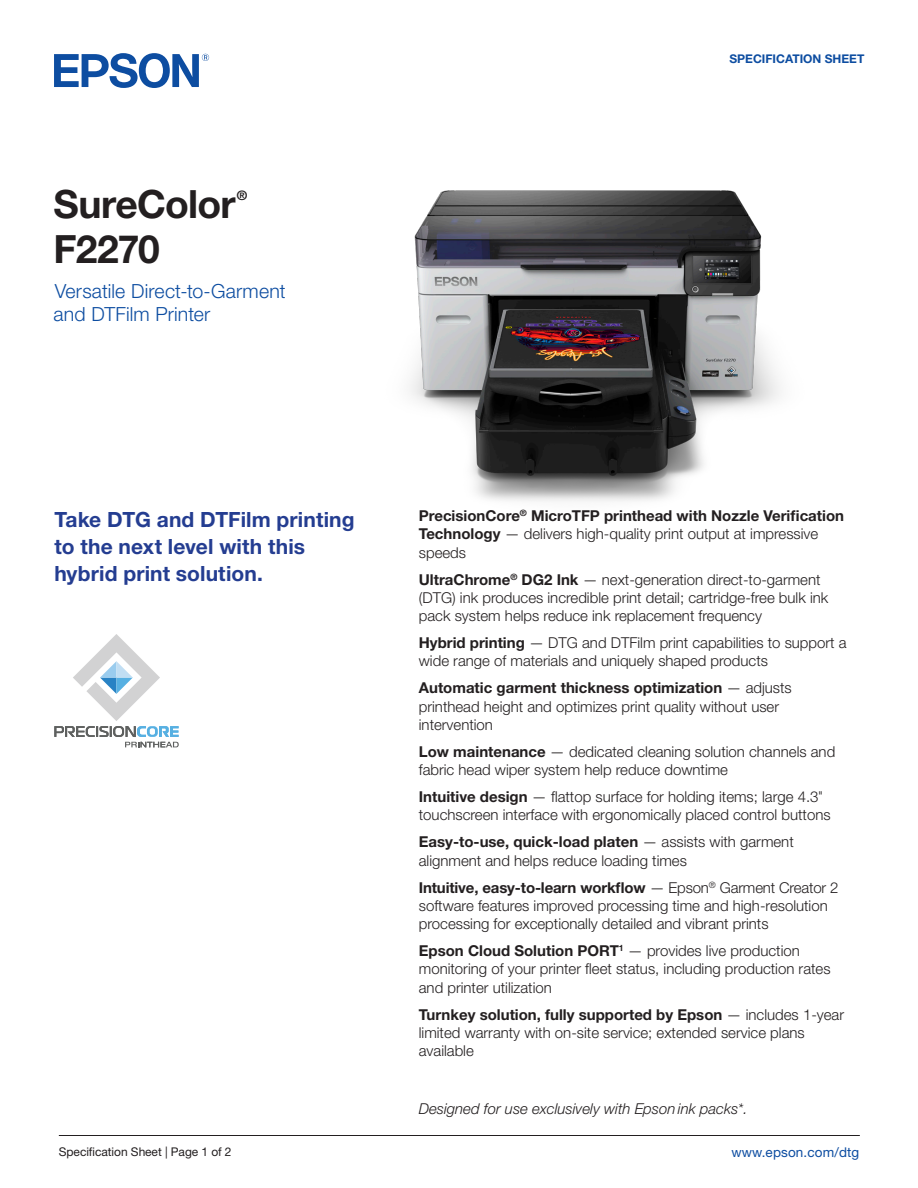
<style>
.page{position:relative;width:918px;height:1188px;background:#fff}
.page>*{position:absolute;margin:0;border:0;box-sizing:border-box;transform-origin:0 0}
.Top_Product_Name_P1{font:700 39px "Helvetica Neue LT Std";letter-spacing:-.02em;color:#231f20}
.Main_Blue_Heading_P1{font:700 21px/27px "Helvetica Neue LT Std";letter-spacing:.005em;color:#243d91}
._2nd_Product_Name_as{font:300 19.5px/23.4px "Helvetica Neue LT Std";letter-spacing:.005em;color:#0d4da1}
.Bullets_with_Bold_Be{font:300 15px/18.3px "Helvetica Neue LT Std";color:#231f20}
.Bullets_with_Bold_Be-2{font:700 15px/18.3px "Helvetica Neue LT Std";color:#231f20}
.Bullets_with_Bold_Be-3{font:italic 300 15px "Helvetica Neue LT Std";color:#231f20}
.Bullets_with_Bold_Be-4{font:13.5px "Helvetica Neue LT Std";letter-spacing:.01em;color:#0d4da1}
.Top_Product_Name_P1-2{font:700 13.05px "Helvetica Neue LT Std";color:#231f20}
.t1{font:12px "Helvetica Neue LT Std";letter-spacing:-.005em;color:#231f20}
.t2{font:700 12px "Helvetica Neue LT Std";color:#0d4da1}
.s1{font-weight:300}
.s2{font-weight:700}
.s3{font-family:"Helvetica"}
</style>
<div class="page">
<hr style="left:59px;top:1135px;width:801px;height:1px;background:#231f20">
<svg style="left:54px;top:53px;width:155px;height:35px"></svg>
<img style="left:410px;top:190px;width:371px;height:311px">
<svg style="left:54px;top:634px;width:125px;height:113px"></svg>
<p class="Top_Product_Name_P1" style="left:54px;top:180px;width:184px">SureColor</p>
<p class="Top_Product_Name_P1-2" style="left:237px;top:187px;width:12px">®</p>
<p class="Top_Product_Name_P1" style="left:54px;top:225px;width:108px">F2270</p>
<p class="_2nd_Product_Name_as" style="left:54px;top:279px;width:234px">Versatile Direct-to-Garment and DTFilm Printer</p>
<p class="t2" style="left:729px;top:51px;width:136px">SPECIFICATION SHEET</p>
<p class="Main_Blue_Heading_P1" style="left:54px;top:505px;width:302px">Take DTG and DTFilm printing to the next level with this hybrid print solution.</p>
<p class="Bullets_with_Bold_Be-2" style="left:419px;top:506px;width:427px">PrecisionCore<sup>®</sup> MicroTFP printhead with Nozzle Verification<br>Technology <span class="s1">— delivers high-quality print output at impressive speeds</span></p>
<p class="Bullets_with_Bold_Be" style="left:419px;top:570px;width:411px"><span class="s2">UltraChrome</span><sup>®</sup> <span class="s2">DG2 Ink</span> — next-generation direct-to-garment (DTG) ink produces incredible print detail; cartridge-free bulk ink pack system helps reduce ink replacement frequency</p>
<p class="Bullets_with_Bold_Be" style="left:419px;top:633px;width:429px"><span class="s2">Hybrid printing</span> — DTG and DTFilm print capabilities to support a wide range of materials and uniquely shaped products</p>
<p class="Bullets_with_Bold_Be" style="left:419px;top:679px;width:374px"><span class="s2">Automatic garment thickness optimization</span> — adjusts printhead height and optimizes print quality without user intervention</p>
<p class="Bullets_with_Bold_Be" style="left:419px;top:742px;width:418px"><span class="s2">Low maintenance</span> — dedicated cleaning solution channels and fabric head wiper system help reduce downtime</p>
<p class="Bullets_with_Bold_Be" style="left:419px;top:787px;width:413px"><span class="s2">Intuitive design</span> — flattop surface for holding items; large 4.3<span class="s3">" </span>touchscreen interface with ergonomically placed control buttons</p>
<p class="Bullets_with_Bold_Be" style="left:419px;top:833px;width:376px"><span class="s2">Easy-to-use, quick-load platen</span> — assists with garment alignment and helps reduce loading times</p>
<p class="Bullets_with_Bold_Be" style="left:419px;top:878px;width:421px"><span class="s2">Intuitive, easy-to-learn workflow</span> — Epson<sup>®</sup> Garment Creator 2 software features improved processing time and high-resolution processing for exceptionally detailed and vibrant prints</p>
<p class="Bullets_with_Bold_Be" style="left:419px;top:941px;width:413px"><span class="s2">Epson Cloud Solution PORT</span><sup>1</sup> — provides live production monitoring of your printer fleet status, including production rates and printer utilization</p>
<p class="Bullets_with_Bold_Be" style="left:419px;top:1005px;width:427px"><span class="s2">Turnkey solution, fully supported by Epson</span> — includes 1-year limited warranty with on-site service; extended service plans available</p>
<p class="Bullets_with_Bold_Be-3" style="left:419px;top:1100px;width:330px">Designed for use exclusively with Epson ink packs*.</p>
<p class="t1" style="left:59px;top:1145px;width:174px">Specification Sheet | Page 1 of 2</p>
<p class="Bullets_with_Bold_Be-4" style="left:731px;top:1144px;width:129px">www.epson.com/dtg</p>
</div>
